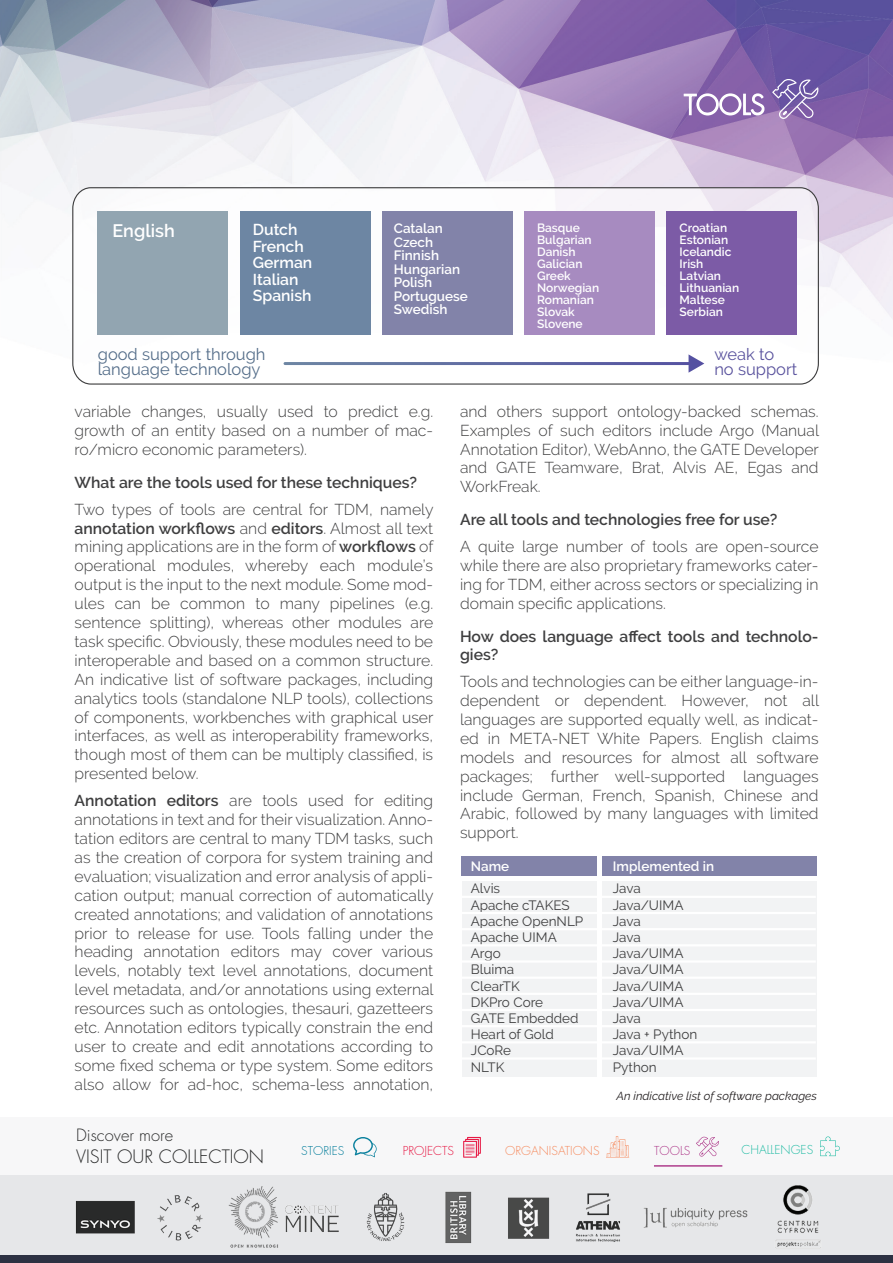
<style>
.page{position:relative;width:893px;height:1263px;background:#fff}
.page>*{position:absolute;margin:0;border:0;box-sizing:border-box;transform-origin:0 0}
.t1{font:300 18px "Futura Std";color:#2b2c2c}
.t2{font:600 18px "Raleway";color:#fff}
.t3{font:16.5px/15px "Raleway";color:#546d89}
.t4{font:16.5px/15px "Raleway";color:#59529d}
.t5{font:300 16.5px "Futura Std";color:#2b2c2c}
.t6{font:300 15.75px/18.9px "Raleway";color:#3e3e3f;text-align:justify}
.t7{font:600 15.75px/18px "Raleway";color:#3e3e3f}
.t8{font:600 15.75px/16.5px "Raleway";color:#fff}
.t9{font:13.5px/16.2px "Raleway";color:#3e3e3f}
.t10{font:600 13.5px/13.5px "Raleway";color:#fff}
.t11{font:600 12px/12px "Raleway";color:#fff}
.t12{font:300 12px "Futura Std";color:#f68c60}
.t13{font:300 12px "Futura Std";color:#24bca5}
.t14{font:300 12px "Futura Std";color:#e71a45}
.t15{font:300 12px "Futura";color:#09809d}
.t16{font:300 12px "Futura Std";color:#af3d8c}
.t17{font:italic 11.7px "Raleway";color:#231f20}
.s1{font-weight:600}
</style>
<div class="page">
<img style="left:0;top:0;width:893px;height:1077px">
<svg style="left:683px;top:92px;width:83px;height:25px"></svg>
<svg style="left:772px;top:79px;width:47px;height:40px;background:#8d77b5"></svg>
<div style="left:0;top:1254px;width:893px;height:9px;background:#2c3142"></div>
<div style="left:0;top:1175px;width:893px;height:79px;background:#e6e7e9"></div>
<img style="left:445px;top:1191px;width:21px;height:52px">
<img style="left:590px;top:1193px;width:30px;height:49px">
<img style="left:315px;top:1205px;width:24px;height:27px">
<img style="left:157px;top:1195px;width:38px;height:46px">
<img style="left:195px;top:1186px;width:120px;height:62px">
<img style="left:775px;top:1185px;width:46px;height:63px">
<img style="left:366px;top:1193px;width:39px;height:48px">
<img style="left:75px;top:1201px;width:60px;height:33px">
<img style="left:643px;top:1207px;width:105px;height:21px">
<img style="left:466px;top:1191px;width:124px;height:64px">
<div style="left:0;top:1118px;width:893px;height:57px;background:#f7f7f8"></div>
<svg style="left:606px;top:1136px;width:23px;height:21px"></svg>
<svg style="left:696px;top:1137px;width:23px;height:19px"></svg>
<svg style="left:463px;top:1137px;width:18px;height:21px"></svg>
<svg style="left:353px;top:1137px;width:24px;height:20px"></svg>
<svg style="left:820px;top:1136px;width:20px;height:20px"></svg>
<svg style="left:72px;top:187px;width:747px;height:198px"></svg>
<svg style="left:284px;top:354px;width:420px;height:19px"></svg>
<hr style="left:654px;top:1165px;width:68px;height:2px;background:#af3d8c">
<div style="left:98px;top:211px;width:130px;height:124px;background:#92a5b1"></div>
<div style="left:240px;top:211px;width:130px;height:124px;background:#6d86a3"></div>
<div style="left:382px;top:211px;width:130px;height:124px;background:#8283a9"></div>
<div style="left:524px;top:211px;width:131px;height:124px;background:#a78bc0"></div>
<div style="left:667px;top:211px;width:130px;height:124px;background:#7c5ba6"></div>
<div style="left:462px;top:856px;width:135px;height:19px;background:#8283a9"></div>
<div style="left:602px;top:856px;width:215px;height:19px;background:#8283a9"></div>
<div style="left:462px;top:881px;width:135px;height:196px;background:#f2f3f4"></div>
<div style="left:602px;top:881px;width:214px;height:196px;background:#f2f3f4"></div>
<hr style="left:460px;top:896px;width:356px;height:2px;background:#fff">
<hr style="left:460px;top:1057px;width:356px;height:3px;background:#fff">
<hr style="left:460px;top:1041px;width:356px;height:2px;background:#fff">
<hr style="left:460px;top:1025px;width:356px;height:2px;background:#fff">
<hr style="left:460px;top:1009px;width:356px;height:2px;background:#fff">
<hr style="left:460px;top:993px;width:356px;height:2px;background:#fff">
<hr style="left:460px;top:976px;width:356px;height:3px;background:#fff">
<hr style="left:460px;top:960px;width:356px;height:3px;background:#fff">
<hr style="left:460px;top:944px;width:356px;height:2px;background:#fff">
<hr style="left:460px;top:928px;width:356px;height:2px;background:#fff">
<hr style="left:460px;top:912px;width:356px;height:2px;background:#fff">
<p class="t2" style="left:113px;top:220px;width:64px">English</p>
<p class="t8" style="left:253px;top:221px;width:61px">Dutch<br>French<br>German<br>Italian<br>Spanish</p>
<p class="t10" style="left:394px;top:222px;width:76px">Catalan<br>Czech<br>Finnish<br>Hungarian<br>Polish<br>Portuguese<br>Swedish</p>
<p class="t11" style="left:537px;top:222px;width:64px">Basque<br>Bulgarian<br>Danish<br>Galician<br>Greek<br>Norwegian<br>Romanian<br>Slovak<br>Slovene</p>
<p class="t11" style="left:680px;top:222px;width:61px">Croatian<br>Estonian<br>Icelandic<br>Irish<br>Latvian<br>Lithuanian<br>Maltese<br>Serbian</p>
<p class="t3" style="left:98px;top:346px;width:169px">good support through language technology</p>
<p class="t4" style="left:714px;top:346px;width:84px">weak to no support</p>
<p class="t6" style="left:75px;top:402px;width:360px">variable changes, usually used to predict e.g. growth of an entity based on a number of mac&shy;ro/micro economic parameters).</p>
<p class="t7" style="left:75px;top:473px;width:344px">What are the tools used for these techniques?</p>
<p class="t6" style="left:75px;top:499px;width:360px">Two types of tools are central for TDM, namely <span class="s1">annotation workflows</span> and <span class="s1">editors</span>. Almost all text mining applications are in the form of <span class="s1">workflows</span> of operational modules, whereby each module’s output is the input to the next module. Some mod&shy;ules can be common to many pipelines (e.g. sentence splitting), whereas other modules are task specific. Obviously, these modules need to be interoperable and based on a common structure.<br>An indicative list of software packages, including analytics tools (standalone NLP tools), collections of components, workbenches with graphical user interfaces, as well as interoperability frameworks, though most of them can be multiply classified, is presented below.</p>
<p class="t6" style="left:75px;top:791px;width:361px"><span class="s1">Annotation editors</span> are tools used for editing annotations in text and for their visualization. Anno&shy;tation editors are central to many TDM tasks, such as the creation of corpora for system training and evaluation; visualization and error analysis of appli&shy;cation output; manual correction of automatically created annotations; and validation of annotations prior to release for use. Tools falling under the heading annotation editors may cover various levels, notably text level annotations, document level metadata, and/or annotations using external resources such as ontologies, thesauri, gazetteers etc. Annotation editors typically constrain the end user to create and edit annotations according to some fixed schema or type system. Some editors also allow for ad-hoc, schema-less annotation,</p>
<p class="t6" style="left:460px;top:402px;width:361px">and others support ontology-backed schemas.<br>Examples of such editors include Argo (Manual Annotation Editor), WebAnno, the GATE Developer and GATE Teamware, Brat, Alvis AE, Egas and WorkFreak.</p>
<p class="t7" style="left:460px;top:511px;width:319px">Are all tools and technologies free for use?</p>
<p class="t6" style="left:460px;top:537px;width:360px">A quite large number of tools are open-source while there are also proprietary frameworks cater&shy;ing for TDM, either across sectors or specializing in domain specific applications.</p>
<p class="t7" style="left:460px;top:628px;width:360px">How does language affect tools and technolo&shy;gies?</p>
<p class="t6" style="left:460px;top:672px;width:361px">Tools and technologies can be either language-in&shy;dependent or dependent. However, not all languages are supported equally well, as indicat&shy;ed in META-NET White Papers. English claims models and resources for almost all software packages; further well-supported languages include German, French, Spanish, Chinese and Arabic, followed by many languages with limited support.</p>
<p class="t10" style="left:471px;top:859px;width:40px">Name</p>
<p class="t10" style="left:613px;top:859px;width:103px">Implemented in</p>
<p class="t9" style="left:471px;top:880px;width:114px">Alvis<br>Apache cTAKES<br>Apache OpenNLP<br>Apache UIMA<br>Argo<br>Bluima<br>ClearTK<br>DKPro Core<br>GATE Embedded<br>Heart of Gold<br>JCoRe<br>NLTK</p>
<p class="t9" style="left:613px;top:880px;width:86px">Java<br>Java/UIMA<br>Java<br>Java<br>Java/UIMA<br>Java/UIMA<br>Java/UIMA<br>Java/UIMA<br>Java<br>Java + Python<br>Java/UIMA<br>Python</p>
<p class="t17" style="left:617px;top:1089px;width:202px">An indicative list of software packages</p>
<p class="t5" style="left:76px;top:1125px;width:98px">Discover more</p>
<p class="t1" style="left:76px;top:1145px;width:189px">VISIT OUR COLLECTION</p>
<p class="t15" style="left:301px;top:1143px;width:45px">STORIES</p>
<p class="t14" style="left:403px;top:1143px;width:53px">PROJECTS</p>
<p class="t12" style="left:505px;top:1143px;width:96px">ORGANISATIONS</p>
<p class="t16" style="left:654px;top:1143px;width:38px">TOOLS</p>
<p class="t13" style="left:741px;top:1143px;width:73px">CHALLENGES</p>
</div>
